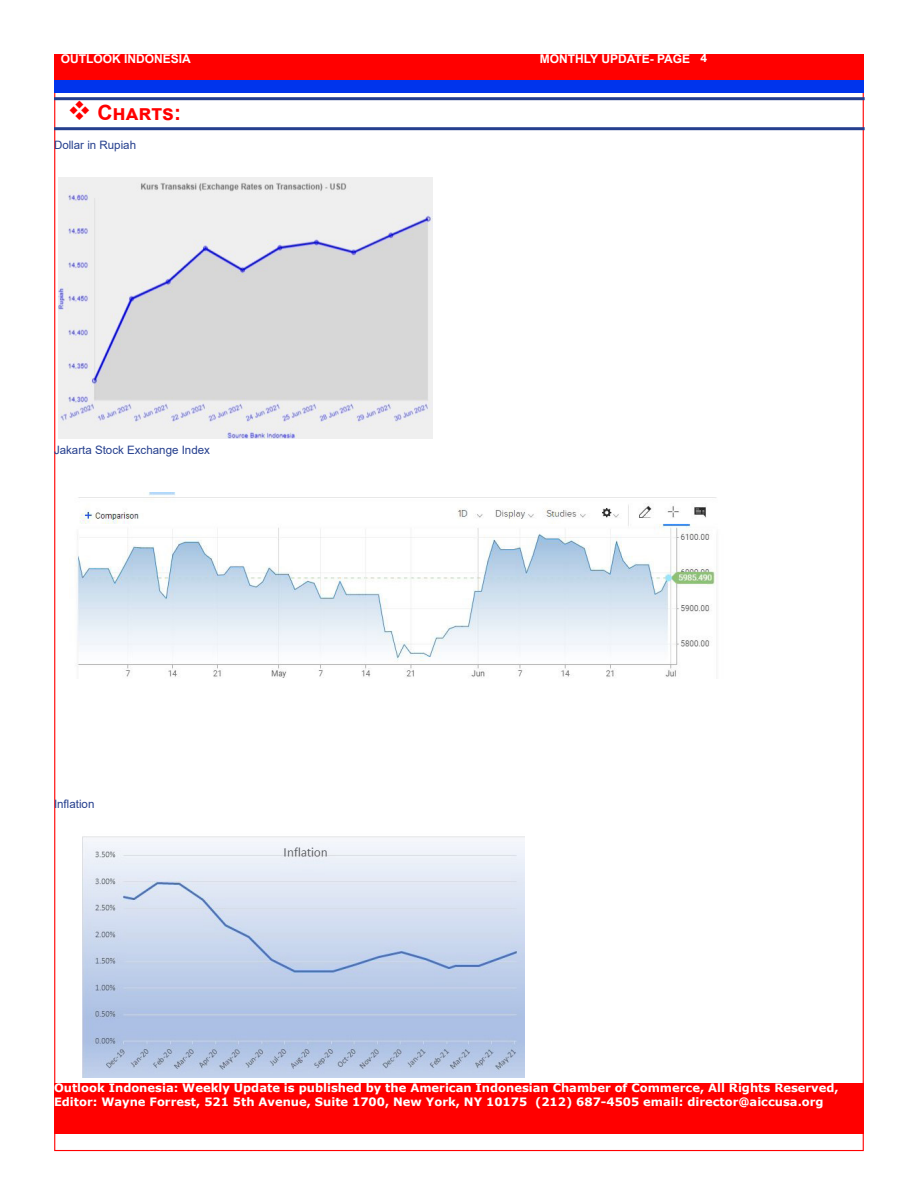
<style>
.page{position:relative;width:918px;height:1188px;background:#fff}
.page>*{position:absolute;margin:0;border:0;box-sizing:border-box;transform-origin:0 0}
.SubHead{font:700 21px "Arial";color:#f00}
.t1{font:700 12px "Arial";color:#fff}
.Indicator_text{font:700 11.55px/13.8px "Verdana";color:#fff}
.Highights_Text{font:11.55px "Arial";color:#253f8e}
</style>
<div class="page">
<div style="left:54px;top:80px;width:810px;height:13px;background:#0034ec"></div>
<div style="left:54px;top:54px;width:810px;height:26px;background:#f00"></div>
<hr style="left:54px;top:97px;width:811px;height:3px;background:#253f8e">
<hr style="left:54px;top:127px;width:811px;height:3px;background:#253f8e">
<div style="left:54px;top:1083px;width:810px;height:51px;background:#f00"></div>
<img style="left:58px;top:177px;width:375px;height:261px">
<img style="left:74px;top:492px;width:643px;height:186px">
<img style="left:82px;top:836px;width:442px;height:241px">
<p class="t1" style="left:61px;top:50px;width:132px">OUTLOOK INDONESIA</p>
<p class="t1" style="left:540px;top:50px;width:152px">MONTHLY UPDATE- PAGE</p>
<p class="t1" style="left:701px;top:49px;width:8px">4</p>
<p class="SubHead" style="left:68px;top:98px;width:115px">❖ Charts:</p>
<p class="Highights_Text" style="left:54px;top:137px;width:84px">Dollar in Rupiah</p>
<p class="Highights_Text" style="left:54px;top:442px;width:158px">Jakarta Stock Exchange Index</p>
<p class="Highights_Text" style="left:54px;top:796px;width:42px">Inflation</p>
<p class="Indicator_text" style="left:54px;top:1081px;width:786px">Outlook Indonesia: Weekly Update is published by the American Indonesian Chamber of Commerce, All Rights Reserved,<br>Editor: Wayne Forrest, 521 5th Avenue, Suite 1700, New York, NY 10175 (212) 687-4505 email: director@aiccusa.org</p>
</div>
